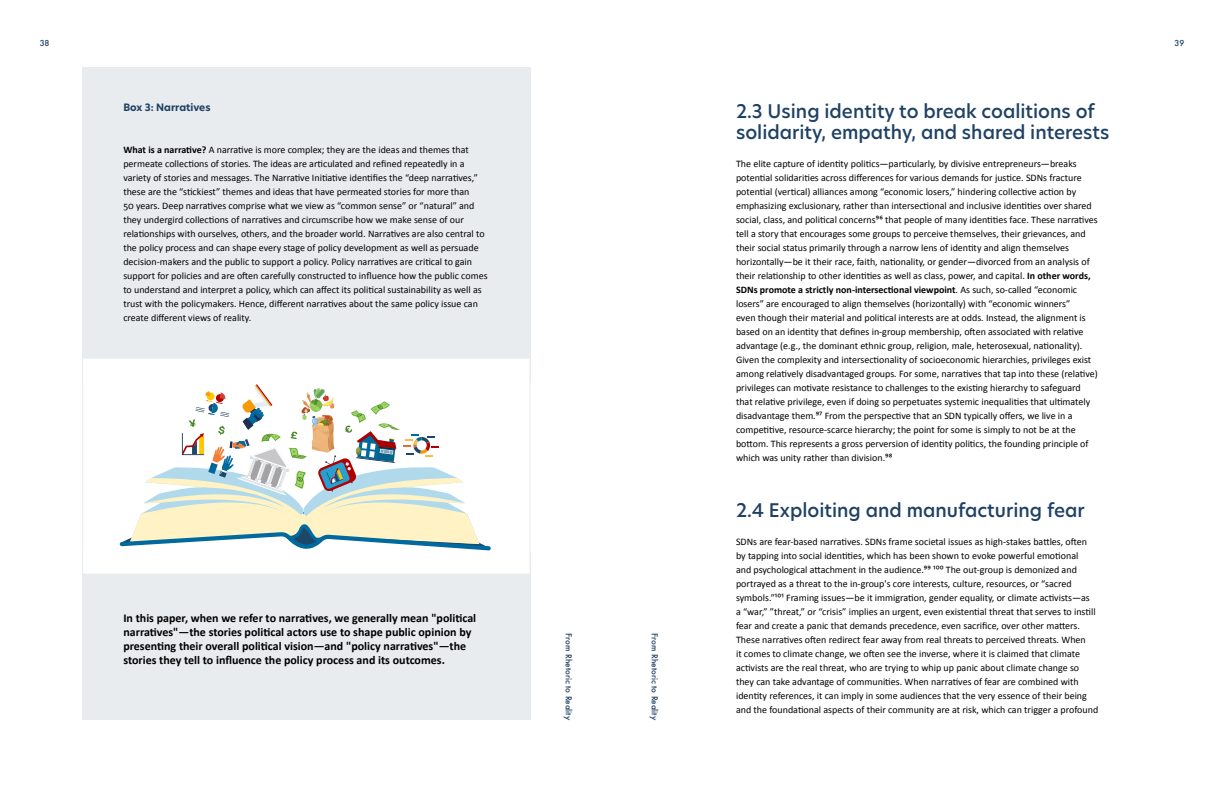
<style>
.page{position:relative;width:1224px;height:792px;background:#fff}
.page>*{position:absolute;margin:0;border:0;box-sizing:border-box;transform-origin:0 0}
.Subheading_A{font:500 18.5px/21px "New Hero";color:#1e4164}
.Box_text{font:700 12px/14px "Calibri";color:#000}
.Body_text{font:10px/14px "Calibri";color:#000101}
.Box_text-2{font:10px/14px "Calibri";color:#000}
.Box_text_continuing{font:700 10px "New Hero";color:#1e4164}
.t1{font:500 8px "Futura";color:#1e4164}
.s1{font-weight:700}
</style>
<div class="page">
<div style="left:82px;top:68px;width:448px;height:75px;background:#e9ecef"></div>
<div style="left:82px;top:110px;width:448px;height:243px;background:#e9ecef"></div>
<div style="left:82px;top:306px;width:448px;height:75px;background:#e9ecef"></div>
<div style="left:82px;top:551px;width:448px;height:75px;background:#e9ecef"></div>
<div style="left:82px;top:578px;width:448px;height:119px;background:#e9ecef"></div>
<div style="left:82px;top:649px;width:448px;height:75px;background:#e9ecef"></div>
<div style="left:82px;top:358px;width:448px;height:217px;background:#fff;border:1px solid #e9ecef"></div>
<div style="left:70px;top:720px;width:490px;height:57px;background:#fff"></div>
<svg style="left:120px;top:384px;width:371px;height:166px"></svg>
<p class="t1" style="left:40px;top:38px;width:11px">38</p>
<p class="t1" style="left:1174px;top:38px;width:11px">39</p>
<p class="Box_text_continuing" style="left:123px;top:101px;width:89px">Box 3: Narratives</p>
<p class="Box_text-2" style="left:123px;top:143px;width:366px"><span class="s1">What is a narrative?</span> A narrative is more complex; they are the ideas and themes that permeate collections of stories. The ideas are articulated and refined repeatedly in a variety of stories and messages. The Narrative Initiative identifies the “deep narratives,” these are the “stickiest” themes and ideas that have permeated stories for more than<br>50 years. Deep narratives comprise what we view as “common sense” or “natural” and they undergird collections of narratives and circumscribe how we make sense of our relationships with ourselves, others, and the broader world. Narratives are also central to the policy process and can shape every stage of policy development as well as persuade decision-makers and the public to support a policy. Policy narratives are critical to gain support for policies and are often carefully constructed to influence how the public comes to understand and interpret a policy, which can affect its political sustainability as well as trust with the policymakers. Hence, different narratives about the same policy issue can create different views of reality.</p>
<p class="Box_text" style="left:123px;top:611px;width:354px">In this paper, when we refer to narratives, we generally mean "political narratives"—the stories political actors use to shape public opinion by presenting their overall political vision—and "policy narratives"—the stories they tell to influence the policy process and its outcomes.</p>
<p class="t1" style="left:574px;top:633px;width:88px;rotate:90deg">From Rhetoric to Reality</p>
<p class="t1" style="left:660px;top:633px;width:88px;rotate:90deg">From Rhetoric to Reality</p>
<p class="Subheading_A" style="left:736px;top:101px;width:375px">2.3 Using identity to break coalitions of solidarity, empathy, and shared interests</p>
<p class="Body_text" style="left:736px;top:157px;width:363px">The elite capture of identity politics—particularly, by divisive entrepreneurs—breaks potential solidarities across differences for various demands for justice. SDNs fracture potential (vertical) alliances among “economic losers,” hindering collective action by emphasizing exclusionary, rather than intersectional and inclusive identities over shared social, class, and political concerns⁹⁶ that people of many identities face. These narratives tell a story that encourages some groups to perceive themselves, their grievances, and their social status primarily through a narrow lens of identity and align themselves horizontally—be it their race, faith, nationality, or gender—divorced from an analysis of their relationship to other identities as well as class, power, and capital. <span class="s1">In other words, SDNs promote a strictly non-intersectional viewpoint</span>. As such, so-called “economic losers” are encouraged to align themselves (horizontally) with “economic winners”<br>even though their material and political interests are at odds. Instead, the alignment is based on an identity that defines in-group membership, often associated with relative advantage (e.g., the dominant ethnic group, religion, male, heterosexual, nationality).<br>Given the complexity and intersectionality of socioeconomic hierarchies, privileges exist among relatively disadvantaged groups. For some, narratives that tap into these (relative) privileges can motivate resistance to challenges to the existing hierarchy to safeguard that relative privilege, even if doing so perpetuates systemic inequalities that ultimately disadvantage them.⁹⁷ From the perspective that an SDN typically offers, we live in a competitive, resource-scarce hierarchy; the point for some is simply to not be at the bottom. This represents a gross perversion of identity politics, the founding principle of which was unity rather than division.⁹⁸</p>
<p class="Subheading_A" style="left:736px;top:500px;width:350px">2.4 Exploiting and manufacturing fear</p>
<p class="Body_text" style="left:736px;top:535px;width:364px">SDNs are fear-based narratives. SDNs frame societal issues as high-stakes battles, often by tapping into social identities, which has been shown to evoke powerful emotional<br>and psychological attachment in the audience.⁹⁹ ¹⁰⁰ The out-group is demonized and portrayed as a threat to the in-group's core interests, culture, resources, or “sacred symbols.”¹⁰¹ Framing issues—be it immigration, gender equality, or climate activists—as<br>a “war,” ”threat,” or “crisis” implies an urgent, even existential threat that serves to instill fear and create a panic that demands precedence, even sacrifice, over other matters.<br>These narratives often redirect fear away from real threats to perceived threats. When<br>it comes to climate change, we often see the inverse, where it is claimed that climate activists are the real threat, who are trying to whip up panic about climate change so they can take advantage of communities. When narratives of fear are combined with identity references, it can imply in some audiences that the very essence of their being and the foundational aspects of their community are at risk, which can trigger a profound</p>
</div>
